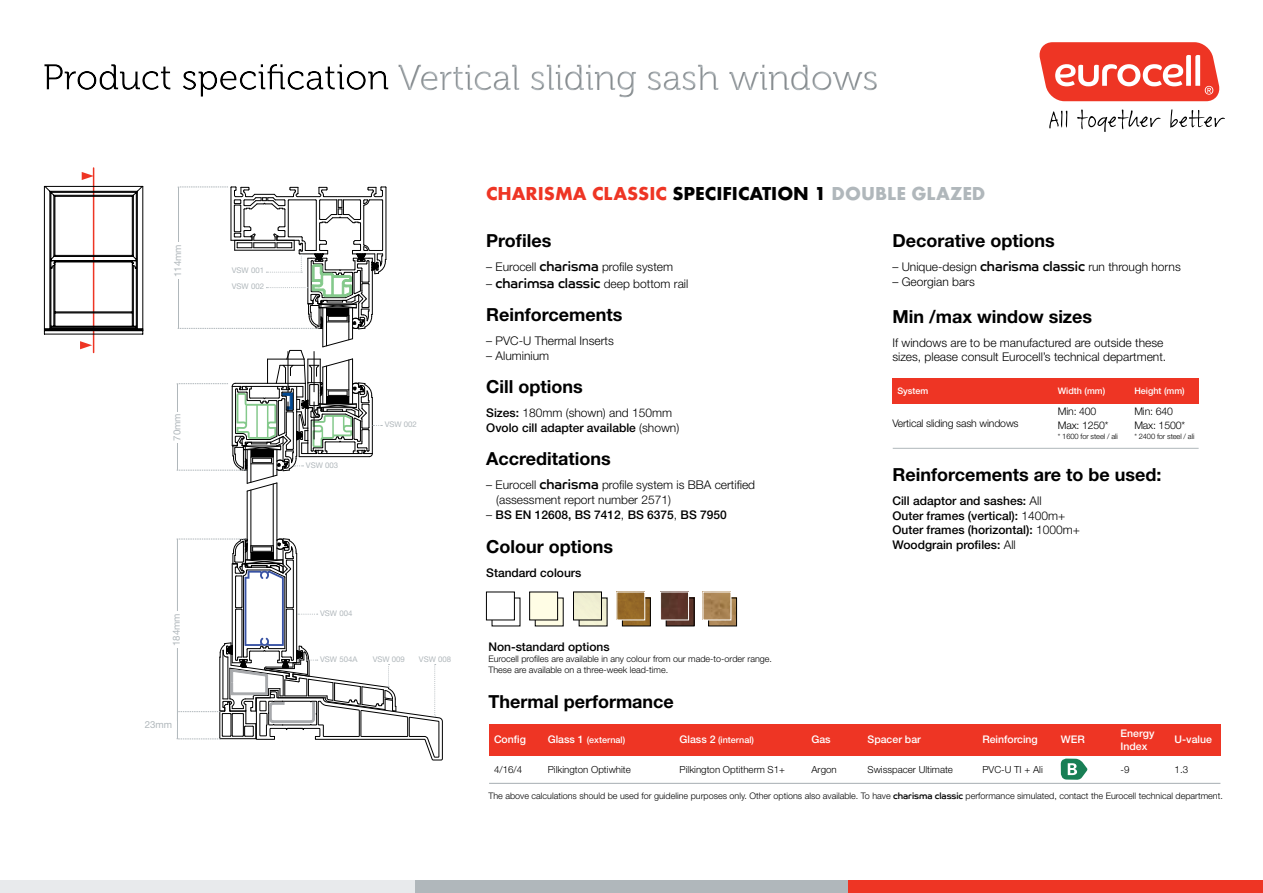
<style>
.page{position:relative;width:1263px;height:893px;background:#fff}
.page>*{position:absolute;margin:0;border:0;box-sizing:border-box;transform-origin:0 0}
.t1{font:36px "Museo 300";color:#b0b7bb}
.t2{font:19.5px "Futura Bld";color:#ee3524}
.t3{font:700 18px "Helvetica Neue LT Std";color:#000}
.t4{font:300 12px/14.4px "Helvetica Neue LT Std";color:#000}
.t5{font:500 12px/14.4px "Helvetica Neue LT Std";color:#000}
.t6{font:300 10.5px/13.5px "Helvetica Neue LT Std";letter-spacing:-.015em;color:#000}
.t7{font:500 10.5px/12.6px "Helvetica Neue LT Std";color:#fff}
.t8{font:300 9.75px "Helvetica Neue LT Std";color:#000}
.t9{font:9.75px "Helvetica Neue LT Std";color:#b0b7bb}
.t10{font:300 9px/10.8px "Helvetica Neue LT Std";color:#000}
.t11{font:500 9px "Helvetica Neue LT Std";color:#fff}
.t12{font:7.8px/15.5px "Helvetica Neue LT Std";color:#b0b7bb}
.t13{font:300 7.5px "Helvetica Neue LT Std";letter-spacing:-.015em;color:#000}
.s1{color:#000}
.s2{color:#b0b7bb}
.s3{font-family:"Co Headline";font-weight:400;font-size:13.5px}
.s4{font-weight:300}
.s5{font-size:10.5px}
.s6{font-family:"Co Headline";font-weight:400}
</style>
<div class="page">
<svg style="left:82px;top:172px;width:11px;height:8px"></svg>
<svg style="left:80px;top:341px;width:12px;height:8px"></svg>
<hr style="left:93px;top:168px;width:1px;height:184px;background:#ee3524">
<svg style="left:537px;top:600px;width:24px;height:24px"></svg>
<img style="left:624px;top:600px;width:24px;height:24px">
<img style="left:668px;top:600px;width:24px;height:24px">
<div style="left:666px;top:598px;width:28px;height:28px;border:1px solid #000"></div>
<div style="left:486px;top:592px;width:29px;height:28px;border:1px solid #000"></div>
<div style="left:530px;top:592px;width:28px;height:28px;background:#fffde5"></div>
<div style="left:529px;top:592px;width:29px;height:28px;border:1px solid #000"></div>
<img style="left:618px;top:594px;width:25px;height:24px">
<img style="left:662px;top:594px;width:25px;height:24px">
<div style="left:660px;top:592px;width:29px;height:28px;border:1px solid #fff"></div>
<img style="left:710px;top:600px;width:25px;height:24px">
<div style="left:708px;top:598px;width:29px;height:28px;border:1px solid #000"></div>
<img style="left:705px;top:594px;width:24px;height:24px">
<div style="left:892px;top:378px;width:307px;height:25px;background:#ee3524"></div>
<hr style="left:893px;top:448px;width:305px;height:1px;background:#b0b7bb">
<img style="left:581px;top:600px;width:24px;height:24px">
<img style="left:575px;top:594px;width:25px;height:24px">
<div style="left:573px;top:592px;width:29px;height:28px;border:1px solid #000"></div>
<hr style="left:352px;top:308px;width:1px;height:31px;background:#000">
<hr style="left:349px;top:308px;width:1px;height:32px;background:#000">
<hr style="left:326px;top:308px;width:1px;height:38px;background:#000">
<hr style="left:322px;top:308px;width:1px;height:39px;background:#000">
<hr style="left:251px;top:490px;width:1px;height:70px;background:#000">
<hr style="left:273px;top:484px;width:1px;height:76px;background:#000">
<hr style="left:277px;top:483px;width:1px;height:77px;background:#000">
<hr style="left:247px;top:491px;width:1px;height:69px;background:#000">
<svg style="left:178px;top:186px;width:209px;height:144px"></svg>
<svg style="left:177px;top:338px;width:205px;height:154px"></svg>
<svg style="left:44px;top:186px;width:99px;height:148px"></svg>
<svg style="left:177px;top:538px;width:266px;height:223px"></svg>
<div style="left:40px;top:57px;width:942px;height:55px;background:#000;opacity:.25"></div>
<svg style="left:1077px;top:110px;width:83px;height:22px"></svg>
<svg style="left:1170px;top:109px;width:55px;height:19px"></svg>
<svg style="left:1039px;top:42px;width:181px;height:59px"></svg>
<svg style="left:1049px;top:111px;width:18px;height:17px"></svg>
<div style="left:848px;top:880px;width:415px;height:13px;background:#ee3524"></div>
<div style="left:415px;top:880px;width:433px;height:13px;background:#b0b7bb"></div>
<div style="left:0;top:880px;width:415px;height:13px;background:#e8eaec"></div>
<div style="left:488px;top:724px;width:732px;height:31px;background:#ee3524"></div>
<hr style="left:489px;top:783px;width:731px;height:1px;background:#b0b7bb">
<svg style="left:1061px;top:758px;width:27px;height:22px"></svg>
<p class="t9" style="left:172px;top:277px;width:34px;rotate:-90deg">114mm</p>
<p class="t9" style="left:171px;top:441px;width:29px;rotate:-90deg">70mm</p>
<p class="t9" style="left:171px;top:646px;width:34px;rotate:-90deg">184mm</p>
<p class="t9" style="left:145px;top:719px;width:29px">23mm</p>
<p class="t12" style="left:232px;top:263px;width:34px">VSW 001<br>VSW 002</p>
<h1 class="t1" style="left:398px;top:58px;width:482px">Vertical sliding sash windows</h1>
<p class="t12" style="left:306px;top:457px;width:34px">VSW 003</p>
<p class="t12" style="left:385px;top:417px;width:34px">VSW 002</p>
<p class="t12" style="left:320px;top:605px;width:34px">VSW 004</p>
<p class="t12" style="left:320px;top:651px;width:39px">VSW 504A</p>
<p class="t12" style="left:373px;top:651px;width:34px">VSW 009</p>
<p class="t12" style="left:419px;top:651px;width:34px">VSW 008</p>
<h2 class="t2" style="left:486px;top:181px;width:501px">CHARISMA CLASSIC <span class="s1">SPECIFICATION 1</span> <span class="s2">DOUBLE GLAZED</span></h2>
<h3 class="t3" style="left:486px;top:230px;width:67px">Profiles</h3>
<p class="t4" style="left:486px;top:260px;width:188px">– Eurocell <span class="s3">charisma</span> profile system</p>
<p class="t4" style="left:486px;top:276px;width:204px">– <span class="s3">charimsa classic</span> deep bottom rail</p>
<h3 class="t3" style="left:486px;top:304px;width:138px">Reinforcements</h3>
<p class="t4" style="left:486px;top:334px;width:129px">– PVC-U Thermal Inserts</p>
<p class="t4" style="left:486px;top:348px;width:64px">– Aluminium</p>
<h3 class="t3" style="left:486px;top:376px;width:98px">Cill options</h3>
<p class="t5" style="left:486px;top:406px;width:194px">Sizes: <span class="s4">180mm (shown) and 150mm<br></span>Ovolo cill adapter available <span class="s4">(shown)</span></p>
<h3 class="t3" style="left:486px;top:448px;width:126px">Accreditations</h3>
<p class="t4" style="left:496px;top:478px;width:260px;text-indent:-10px">– Eurocell <span class="s3">charisma</span> profile system is BBA certified (assessment report number 2571)</p>
<p class="t5" style="left:486px;top:507px;width:242px"><span class="s4">–</span> BS EN 12608, BS 7412<span class="s4">,</span> BS 6375<span class="s4">,</span> BS 7950</p>
<h3 class="t3" style="left:486px;top:535px;width:128px">Colour options</h3>
<p class="t5" style="left:486px;top:565px;width:97px">Standard colours</p>
<p class="t5" style="left:488px;top:640px;width:123px">Non-standard options</p>
<p class="t10" style="left:488px;top:653px;width:285px">Eurocell profiles are available in any colour from our made-to-order range.<br>These are available on a three-week lead-time.</p>
<h3 class="t3" style="left:488px;top:691px;width:187px">Thermal performance</h3>
<h3 class="t3" style="left:892px;top:230px;width:164px">Decorative options</h3>
<p class="t4" style="left:892px;top:260px;width:290px">– Unique-design <span class="s3">charisma classic</span> run through horns</p>
<p class="t4" style="left:892px;top:274px;width:84px">– Georgian bars</p>
<h3 class="t3" style="left:892px;top:305px;width:201px">Min /max window sizes</h3>
<p class="t4" style="left:892px;top:335px;width:275px">If windows are to be manufactured are outside these sizes, please consult Eurocell’s technical department.</p>
<p class="t11" style="left:897px;top:386px;width:33px">System</p>
<p class="t11" style="left:1058px;top:386px;width:49px">Width (mm)</p>
<p class="t11" style="left:1134px;top:386px;width:52px">Height (mm)</p>
<p class="t6" style="left:892px;top:417px;width:128px">Vertical sliding sash windows</p>
<p class="t6" style="left:1058px;top:405px;width:52px">Min: 400<br>Max: 1250*</p>
<p class="t13" style="left:1058px;top:432px;width:62px">* 1600 for steel / ali</p>
<p class="t6" style="left:1134px;top:405px;width:52px">Min: 640<br>Max: 1500*</p>
<p class="t13" style="left:1134px;top:432px;width:62px">* 2400 for steel / ali</p>
<h3 class="t3" style="left:892px;top:464px;width:270px">Reinforcements are to be used:</h3>
<p class="t5" style="left:892px;top:494px;width:189px">Cill adaptor and sashes: <span class="s4">All<br></span>Outer frames (vertical): <span class="s4">1400m+<br></span>Outer frames (horizontal): <span class="s4">1000m+<br></span>Woodgrain profiles: <span class="s4">All</span></p>
<p class="t7" style="left:494px;top:733px;width:33px">Config</p>
<p class="t11" style="left:548px;top:735px;width:79px"><span class="s5">Glass 1</span> (external)</p>
<p class="t11" style="left:680px;top:735px;width:76px"><span class="s5">Glass 2</span> (internal)</p>
<p class="t7" style="left:811px;top:733px;width:21px">Gas</p>
<p class="t7" style="left:867px;top:733px;width:55px">Spacer bar</p>
<p class="t7" style="left:982px;top:733px;width:57px">Reinforcing</p>
<p class="t7" style="left:1061px;top:733px;width:25px">WER</p>
<p class="t7" style="left:1120px;top:727px;width:35px">Energy<br>Index</p>
<p class="t7" style="left:1174px;top:733px;width:39px">U-value</p>
<p class="t8" style="left:494px;top:764px;width:30px">4/16/4</p>
<p class="t8" style="left:548px;top:764px;width:85px">Pilkington Optiwhite</p>
<p class="t8" style="left:680px;top:764px;width:107px">Pilkington Optitherm S1+</p>
<p class="t8" style="left:811px;top:764px;width:27px">Argon</p>
<p class="t8" style="left:867px;top:764px;width:87px">Swisspacer Ultimate</p>
<p class="t8" style="left:982px;top:764px;width:62px">PVC-U TI + Ali</p>
<p class="t8" style="left:1120px;top:764px;width:11px">-9</p>
<p class="t8" style="left:1174px;top:764px;width:15px">1.3</p>
<p class="t10" style="left:488px;top:790px;width:736px">The above calculations should be used for guideline purposes only. Other options also available. To have <span class="s6">charisma classic</span> performance simulated, contact the Eurocell technical department.</p>
</div>
